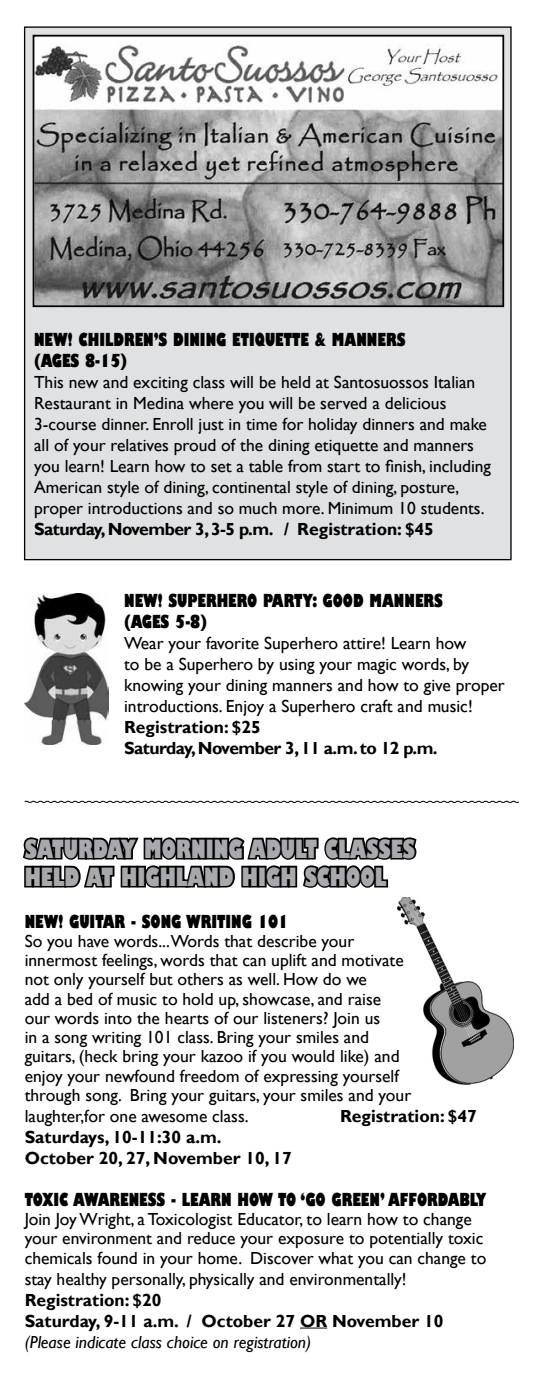
<style>
.page{position:relative;width:536px;height:1386px;background:#fff}
.page>*{position:absolute;margin:0;border:0;box-sizing:border-box;transform-origin:0 0}
.t1{font:800 condensed 24.5px/28px "Gill Sans";color:#a7a9ac}
.t2{font:17.5px/19.2px "Gill Sans";color:#000}
.t3{font:800 condensed 17.5px/21px "Gill Sans";color:#000}
.t4{font:700 17.5px/21px "Gill Sans";color:#000}
.t5{font:700 17.5px/21px "Gill Sans";letter-spacing:-.03em;color:#000}
.t6{font:italic 17.5px "Gill Sans";color:#000}
</style>
<div class="page">
<img style="left:398px;top:898px;width:115px;height:187px">
<svg style="left:300px;top:1328px;width:27px;height:1px"></svg>
<svg style="left:23px;top:837px;width:394px;height:51px"></svg>
<img style="left:25px;top:593px;width:83px;height:152px">
<div style="left:25px;top:27px;width:486px;height:533px;background:#e0e1e2"></div>
<img style="left:36px;top:38px;width:465px;height:266px">
<div style="left:33px;top:35px;width:471px;height:272px;border:2px solid #000"></div>
<svg style="left:24px;top:800px;width:495px;height:3px"></svg>
<p class="t3" style="left:34px;top:330px;width:373px">NEW! CHILDREN’S DINING ETIQUETTE &amp; MANNERS (AGES 8-15)</p>
<p class="t2" style="left:34px;top:372px;width:458px;line-height:21px">This new and exciting class will be held at Santosuossos Italian Restaurant in Medina where you will be served a delicious 3-course dinner. Enroll just in time for holiday dinners and make all of your relatives proud of the dining etiquette and manners you learn! Learn how to set a table from start to finish, including American style of dining, continental style of dining, posture, proper introductions and so much more. Minimum 10 students.</p>
<p class="t5" style="left:34px;top:519px;width:401px">Saturday, November 3, 3-5 p.m. / Registration: $45</p>
<p class="t3" style="left:124px;top:591px;width:320px">NEW! SUPERHERO PARTY: GOOD MANNERS (AGES 5-8)</p>
<p class="t2" style="left:124px;top:632px;width:382px;line-height:21px">Wear your favorite Superhero attire! Learn how<br>to be a Superhero by using your magic words, by knowing your dining manners and how to give proper introductions. Enjoy a Superhero craft and music!</p>
<p class="t5" style="left:124px;top:717px;width:315px">Registration: $25<br>Saturday, November 3, 11 a.m. to 12 p.m.</p>
<h1 class="t1" style="left:25px;top:836px;width:391px">SATURDAY MORNING ADULT CLASSES<br>HELD AT HIGHLAND HIGH SCHOOL</h1>
<p class="t3" style="left:25px;top:912px;width:265px">NEW! GUITAR - SONG WRITING 101</p>
<p class="t2" style="left:25px;top:932px;width:388px">So you have words...Words that describe your innermost feelings, words that can uplift and motivate not only yourself but others as well. How do we<br>add a bed of music to hold up, showcase, and raise<br>our words into the hearts of our listeners? Join us<br>in a song writing 101 class. Bring your smiles and guitars, (heck bring your kazoo if you would like) and enjoy your newfound freedom of expressing yourself through song. Bring your guitars, your smiles and your</p>
<p class="t2" style="left:25px;top:1107px;width:225px">laughter,for one awesome class.</p>
<p class="t4" style="left:340px;top:1106px;width:138px">Registration: $47</p>
<p class="t4" style="left:25px;top:1127px;width:268px">Saturdays, 10-11:30 a.m.<br>October 20, 27, November 10, 17</p>
<p class="t3" style="left:25px;top:1190px;width:463px">TOXIC AWARENESS - LEARN HOW TO ‘GO GREEN’ AFFORDABLY</p>
<p class="t2" style="left:25px;top:1210px;width:463px">Join Joy Wright, a Toxicologist Educator, to learn how to change your environment and reduce your exposure to potentially toxic chemicals found in your home. Discover what you can change to</p>
<p class="t2" style="left:25px;top:1270px;width:383px">stay healthy personally, physically and environmentally!</p>
<p class="t4" style="left:25px;top:1290px;width:420px">Registration: $20<br>Saturday, 9-11 a.m. / October 27 OR November 10</p>
<p class="t6" style="left:25px;top:1332px;width:288px">(Please indicate class choice on registration)</p>
</div>
